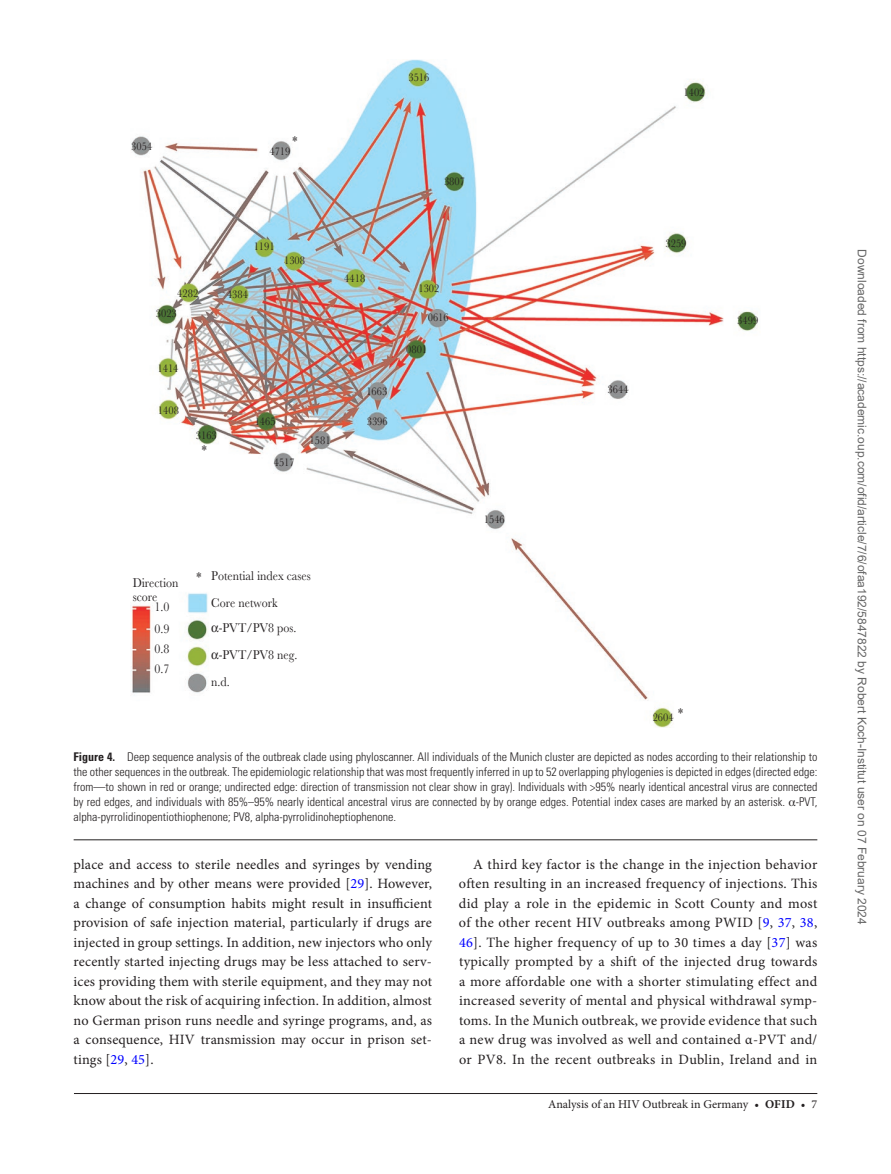
<style>
.page{position:relative;width:891px;height:1174px;background:#fff}
.page>*{position:absolute;margin:0;border:0;box-sizing:border-box;transform-origin:0 0}
.t1{font:14.25px/19.5px "Minion Pro";letter-spacing:.01em;color:#231f20;text-align:justify}
.t2{font:13.2px/14.4px "Baskerville MT Std";color:#231f20;scale:.91 1}
.t3{font:300 condensed 12px/15px "Univers LT Std";color:#231f20;text-align:justify}
.t4{font:12px "Arial";color:#666}
.t5{font:12px "Minion Pro";color:#231f20}
.t6{font:11.55px "Baskerville MT Std";color:#231f20;scale:.91 1}
.s1{font-weight:700}
.s2{font-family:"Gandhari Unicode";font-weight:400;font-stretch:normal}
.s3{color:#00f}
</style>
<div class="page">
<hr style="left:74px;top:1093px;width:743px;height:1px;background:#231f20">
<hr style="left:74px;top:839px;width:743px;height:1px;background:#231f20">
<img style="left:131px;top:59px;width:627px;height:669px">
<svg style="left:212px;top:626px;width:7px;height:7px"></svg>
<svg style="left:212px;top:652px;width:7px;height:7px"></svg>
<p class="t6" style="left:131px;top:139px;width:25px">3054</p>
<p class="t2" style="left:292px;top:134px;width:7px">*</p>
<p class="t6" style="left:269px;top:145px;width:25px">4719</p>
<p class="t6" style="left:408px;top:71px;width:25px">3516</p>
<p class="t6" style="left:444px;top:175px;width:25px">3807</p>
<p class="t6" style="left:254px;top:239px;width:25px">1191</p>
<p class="t6" style="left:177px;top:286px;width:25px">4282</p>
<p class="t6" style="left:227px;top:288px;width:25px">4384</p>
<p class="t6" style="left:156px;top:307px;width:25px">3023</p>
<p class="t6" style="left:284px;top:254px;width:25px">1308</p>
<p class="t6" style="left:344px;top:272px;width:25px">4418</p>
<p class="t6" style="left:158px;top:361px;width:25px">1414</p>
<p class="t6" style="left:158px;top:403px;width:25px">1408</p>
<p class="t6" style="left:196px;top:428px;width:25px">3163</p>
<p class="t2" style="left:202px;top:443px;width:7px">*</p>
<p class="t6" style="left:255px;top:415px;width:25px">1465</p>
<p class="t6" style="left:274px;top:455px;width:25px">4517</p>
<p class="t6" style="left:310px;top:433px;width:25px">1581</p>
<p class="t6" style="left:366px;top:385px;width:25px">1663</p>
<p class="t6" style="left:367px;top:415px;width:25px">3396</p>
<p class="t6" style="left:418px;top:282px;width:25px">1302</p>
<p class="t6" style="left:428px;top:311px;width:25px">0616</p>
<p class="t6" style="left:406px;top:342px;width:25px">0801</p>
<p class="t2" style="left:133px;top:575px;width:52px">Direction score</p>
<p class="t2" style="left:154px;top:596px;width:18px;line-height:21.6px">1.0<br>0.9</p>
<p class="t2" style="left:154px;top:638px;width:18px;line-height:20.4px">0.8<br>0.7</p>
<p class="t2" style="left:196px;top:570px;width:7px">*</p>
<p class="t2" style="left:211px;top:568px;width:111px">Potential index cases</p>
<p class="t2" style="left:211px;top:595px;width:74px">Core network</p>
<p class="t2" style="left:219px;top:621px;width:87px">-PVT/PV8 pos.</p>
<p class="t2" style="left:219px;top:647px;width:88px">-PVT/PV8 neg.</p>
<p class="t2" style="left:211px;top:674px;width:22px">n.d.</p>
<p class="t6" style="left:484px;top:512px;width:25px">1546</p>
<p class="t6" style="left:684px;top:85px;width:25px">1402</p>
<p class="t6" style="left:666px;top:236px;width:25px">3259</p>
<p class="t6" style="left:608px;top:383px;width:25px">3644</p>
<p class="t6" style="left:737px;top:314px;width:25px">3499</p>
<p class="t6" style="left:653px;top:710px;width:35px">2604 <sup>*</sup></p>
<p class="t3" style="left:74px;top:750px;width:745px"><span class="s1">Figure 4.</span> Deep sequence analysis of the outbreak clade using phyloscanner. All individuals of the Munich cluster are depicted as nodes according to their relationship to the other sequences in the outbreak. The epidemiologic relationship that was most frequently inferred in up to 52 overlapping phylogenies is depicted in edges (directed edge: from—to shown in red or orange; undirected edge: direction of transmission not clear show in gray). Individuals with &gt;95% nearly identical ancestral virus are connected by red edges, and individuals with 85%–95% nearly identical ancestral virus are connected by by orange edges. Potential index cases are marked by an asterisk. <span class="s2">α</span>-PVT, alpha-pyrrolidinopentiothiophenone; PV8, alpha-pyrrolidinoheptiophenone.</p>
<p class="t1" style="left:74px;top:855px;width:360px">place and access to sterile needles and syringes by vending machines and by other means were provided [<span class="s3">29</span>]. However, a change of consumption habits might result in insufficient provision of safe injection material, particularly if drugs are injected in group settings. In addition, new injectors who only recently started injecting drugs may be less attached to serv&shy;ices providing them with sterile equipment, and they may not know about the risk of acquiring infection. In addition, almost no German prison runs needle and syringe programs, and, as a consequence, HIV transmission may occur in prison set&shy;tings [<span class="s3">29</span>, <span class="s3">45</span>].</p>
<p class="t1" style="left:459px;top:855px;width:360px;text-indent:14px">A third key factor is the change in the injection behavior often resulting in an increased frequency of injections. This did play a role in the epidemic in Scott County and most of the other recent HIV outbreaks among PWID [<span class="s3">9</span>, <span class="s3">37</span>, <span class="s3">38</span>, <span class="s3">46</span>]. The higher frequency of up to 30 times a day [<span class="s3">37</span>] was typically prompted by a shift of the injected drug towards a more affordable one with a shorter stimulating effect and increased severity of mental and physical withdrawal symp&shy;toms. In the Munich outbreak, we provide evidence that such a new drug was involved as well and contained α-PVT and/ or PV8. In the recent outbreaks in Dublin, Ireland and in</p>
<p class="t5" style="left:548px;top:1096px;width:271px">Analysis of an HIV Outbreak in Germany • <span class="s1">ofid</span> • 7</p>
<p class="t4" style="left:866px;top:249px;width:677px;rotate:90deg">Downloaded from https://academic.oup.com/ofid/article/7/6/ofaa192/5847822 by Robert Koch-Institut user on 07 February 2024</p>
</div>
